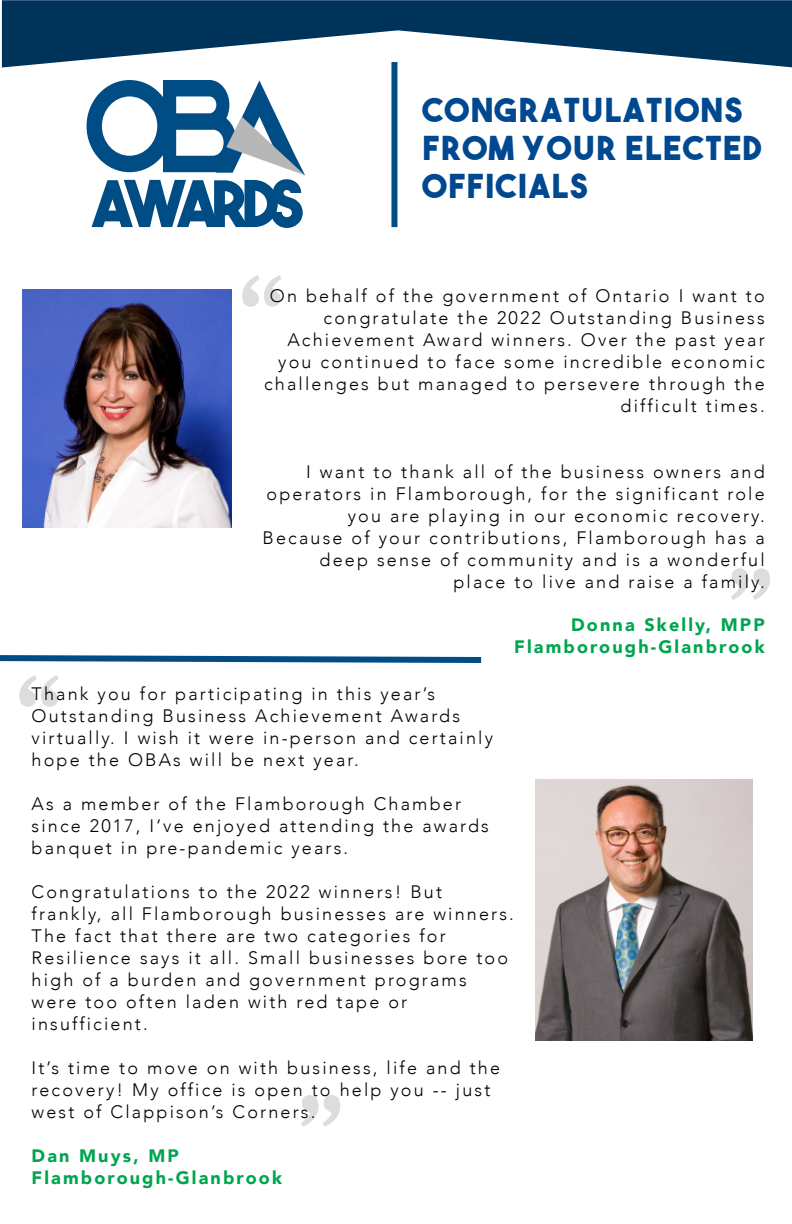
<style>
.page{position:relative;width:792px;height:1224px;background:#fff}
.page>*{position:absolute;margin:0;border:0;box-sizing:border-box;transform-origin:0 0}
.t1{font:63.8px "The Bold Font";letter-spacing:-.115em;color:#004c85}
.t2{font:33px/38px "The Bold Font";letter-spacing:.05em;color:#004890}
.t3{font:300 18px/22px "Avenir";letter-spacing:.12em;color:#000}
.t4{font:900 18px/22px "Avenir";letter-spacing:.12em;color:#00a54f;text-align:right}
</style>
<div class="page">
<svg style="left:87px;top:80px;width:218px;height:95px"></svg>
<svg style="left:2px;top:0;width:790px;height:68px;fill:#00335a"></svg>
<div style="left:391px;top:62px;width:6px;height:165px;background:#004c85"></div>
<svg style="left:0;top:655px;width:482px;height:8px"></svg>
<img style="left:536px;top:780px;width:216px;height:260px">
<img style="left:23px;top:289px;width:208px;height:239px">
<h1 class="t1" style="left:91px;top:163px;width:214px">AWARDS</h1>
<h2 class="t2" style="left:423px;top:90px;width:340px">CONGRATULATIONS<br>FROM YOUR ELECTED<br>OFFICIALS</h2>
<p class="t3" style="left:264px;top:284px;width:502px;text-align:right">On behalf of the government of Ontario I want to congratulate the 2022 Outstanding Business Achievement Award winners. Over the past year you continued to face some incredible economic challenges but managed to persevere through the difficult times.</p>
<p class="t3" style="left:263px;top:460px;width:504px;text-align:right">I want to thank all of the business owners and operators in Flamborough, for the significant role you are playing in our economic recovery.<br>Because of your contributions, Flamborough has a deep sense of community and is a wonderful<br>place to live and raise a family.</p>
<p class="t4" style="left:514px;top:614px;width:252px">Donna Skelly, MPP<br>Flamborough-Glanbrook</p>
<p class="t3" style="left:32px;top:683px;width:463px">Thank you for participating in this year’s Outstanding Business Achievement Awards virtually. I wish it were in-person and certainly hope the OBAs will be next year.</p>
<p class="t3" style="left:32px;top:793px;width:459px">As a member of the Flamborough Chamber since 2017, I’ve enjoyed attending the awards banquet in pre-pandemic years.</p>
<p class="t3" style="left:32px;top:881px;width:484px">Congratulations to the 2022 winners! But frankly, all Flamborough businesses are winners.<br>The fact that there are two categories for Resilience says it all. Small businesses bore too high of a burden and government programs were too often laden with red tape or insufficient.</p>
<p class="t3" style="left:32px;top:1057px;width:470px">It’s time to move on with business, life and the recovery! My office is open to help you -- just west of Clappison’s Corners.</p>
<p class="t4" style="left:32px;top:1145px;width:252px;text-align:left">Dan Muys, MP<br>Flamborough-Glanbrook</p>
</div>
